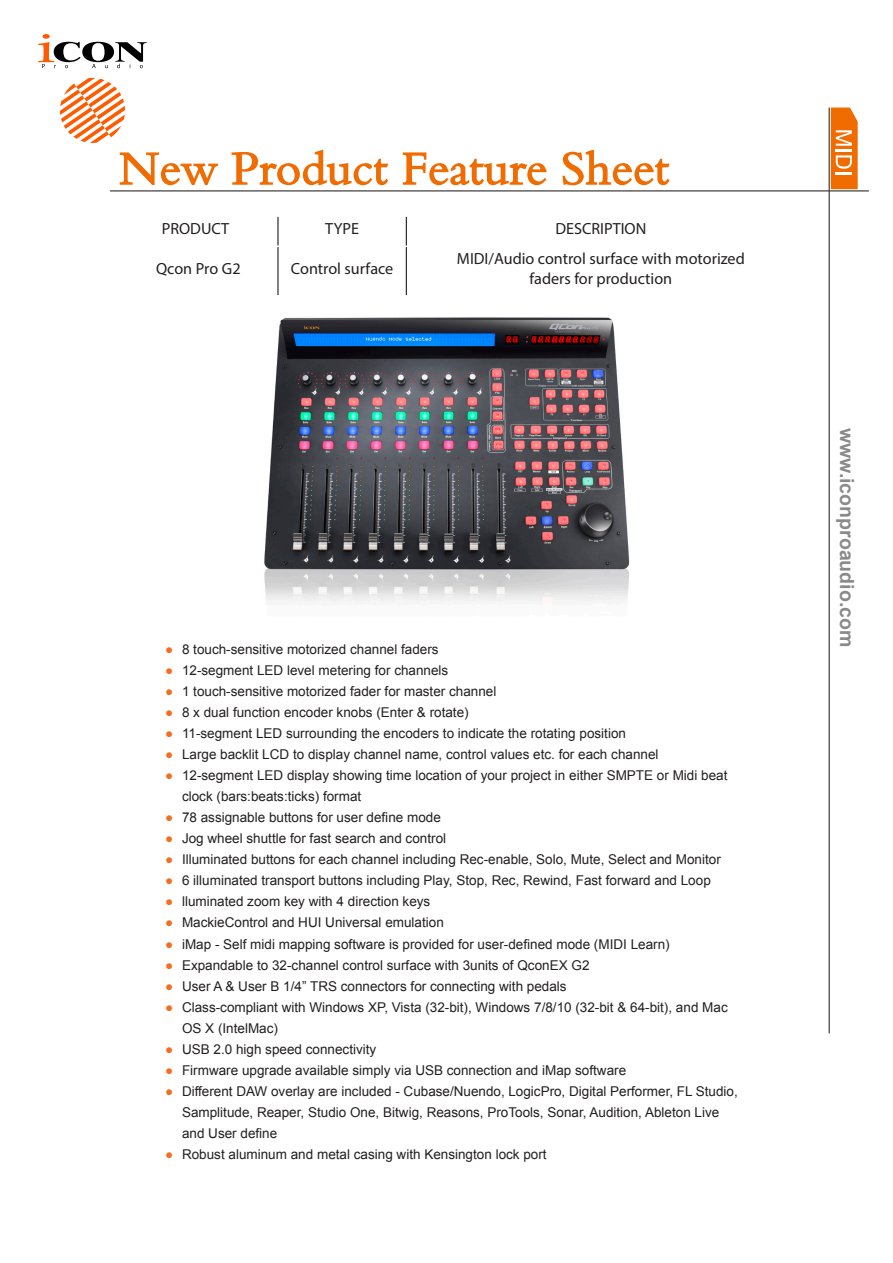
<style>
.page{position:relative;width:893px;height:1263px;background:#fff}
.page>*{position:absolute;margin:0;border:0;box-sizing:border-box;transform-origin:0 0}
.t1{font:700 19.5px "Arial";color:#8a8a8a}
.t2{font:16.2px/19.4px "Myriad Pro";color:#231f20;text-align:center}
.t3{font:13.5px/21px "Arial";color:#231f20}
.s1{color:#f36e21}
</style>
<div class="page">
<svg style="left:119px;top:152px;width:100px;height:34px"></svg>
<svg style="left:231px;top:149px;width:158px;height:37px"></svg>
<svg style="left:402px;top:152px;width:145px;height:34px"></svg>
<svg style="left:562px;top:149px;width:108px;height:37px"></svg>
<svg style="left:831px;top:108px;width:27px;height:81px;background:#f2852d"></svg>
<hr style="left:110px;top:190px;width:759px;height:1px;background:#3d3b38">
<hr style="left:829px;top:108px;width:1px;height:925px;background:#3d3b38">
<svg style="left:60px;top:78px;width:65px;height:65px"></svg>
<svg style="left:38px;top:34px;width:109px;height:34px"></svg>
<img style="left:264px;top:317px;width:366px;height:285px">
<hr style="left:277px;top:217px;width:2px;height:28px;background:#231f20">
<svg style="left:406px;top:217px;width:1px;height:28px"></svg>
<hr style="left:277px;top:247px;width:2px;height:48px;background:#231f20">
<hr style="left:406px;top:247px;width:1px;height:48px;background:#231f20">
<p class="t2" style="left:162px;top:219px;width:69px">PRODUCT</p>
<p class="t2" style="left:325px;top:219px;width:35px">TYPE</p>
<p class="t2" style="left:555px;top:219px;width:92px">DESCRIPTION</p>
<p class="t2" style="left:156px;top:259px;width:86px">Qcon Pro G2</p>
<p class="t2" style="left:291px;top:259px;width:104px">Control surface</p>
<p class="t2" style="left:457px;top:249px;width:289px">MIDI/Audio control surface with motorized faders for production</p>
<p class="t3" style="left:165px;top:639px;width:275px"><span class="s1">●</span> 8 touch-sensitive motorized channel faders</p>
<p class="t3" style="left:165px;top:660px;width:285px"><span class="s1">●</span> 12-segment LED level metering for channels</p>
<p class="t3" style="left:165px;top:681px;width:333px"><span class="s1">●</span> 1 touch-sensitive motorized fader for master channel</p>
<p class="t3" style="left:165px;top:702px;width:305px"><span class="s1">●</span> 8 x dual function encoder knobs (Enter &amp; rotate)</p>
<p class="t3" style="left:165px;top:723px;width:462px"><span class="s1">●</span> 11-segment LED surrounding the encoders to indicate the rotating position</p>
<p class="t3" style="left:165px;top:744px;width:495px"><span class="s1">●</span> Large backlit LCD to display channel name, control values etc. for each channel</p>
<p class="t3" style="left:182px;top:765px;width:547px;text-indent:-17px"><span class="s1">●</span> 12-segment LED display showing time location of your project in either SMPTE or Midi beat clock (bars:beats:ticks) format</p>
<p class="t3" style="left:165px;top:807px;width:277px"><span class="s1">●</span> 78 assignable buttons for user define mode</p>
<p class="t3" style="left:165px;top:828px;width:283px"><span class="s1">●</span> Jog wheel shuttle for fast search and control</p>
<p class="t3" style="left:165px;top:849px;width:557px"><span class="s1">●</span> Illuminated buttons for each channel including Rec-enable, Solo, Mute, Select and Monitor</p>
<p class="t3" style="left:165px;top:870px;width:547px"><span class="s1">●</span> 6 illuminated transport buttons including Play, Stop, Rec, Rewind, Fast forward and Loop</p>
<p class="t3" style="left:165px;top:891px;width:267px"><span class="s1">●</span> lluminated zoom key with 4 direction keys</p>
<p class="t3" style="left:165px;top:912px;width:280px"><span class="s1">●</span> MackieControl and HUI Universal emulation</p>
<p class="t3" style="left:165px;top:933px;width:506px"><span class="s1">●</span> iMap - Self midi mapping software is provided for user-defined mode (MIDI Learn)</p>
<p class="t3" style="left:165px;top:954px;width:426px"><span class="s1">●</span> Expandable to 32-channel control surface with 3units of QconEX G2</p>
<p class="t3" style="left:165px;top:975px;width:403px"><span class="s1">●</span> User A &amp; User B 1/4” TRS connectors for connecting with pedals</p>
<p class="t3" style="left:182px;top:996px;width:547px;text-indent:-17px"><span class="s1">●</span> Class-compliant with Windows XP, Vista (32-bit), Windows 7/8/10 (32-bit &amp; 64-bit), and Mac<br>OS X (IntelMac)</p>
<p class="t3" style="left:165px;top:1038px;width:213px"><span class="s1">●</span> USB 2.0 high speed connectivity</p>
<p class="t3" style="left:165px;top:1059px;width:463px"><span class="s1">●</span> Firmware upgrade available simply via USB connection and iMap software</p>
<p class="t3" style="left:182px;top:1080px;width:557px;text-indent:-17px"><span class="s1">●</span> Different DAW overlay are included - Cubase/Nuendo, LogicPro, Digital Performer, FL Studio,<br>Samplitude, Reaper, Studio One, Bitwig, Reasons, ProTools, Sonar, Audition, Ableton Live and User define</p>
<p class="t3" style="left:165px;top:1143px;width:383px"><span class="s1">●</span> Robust aluminum and metal casing with Kensington lock port</p>
<h1 class="t1" style="left:860px;top:428px;width:221px;rotate:90deg">www.iconproaudio.com</h1>
</div>
